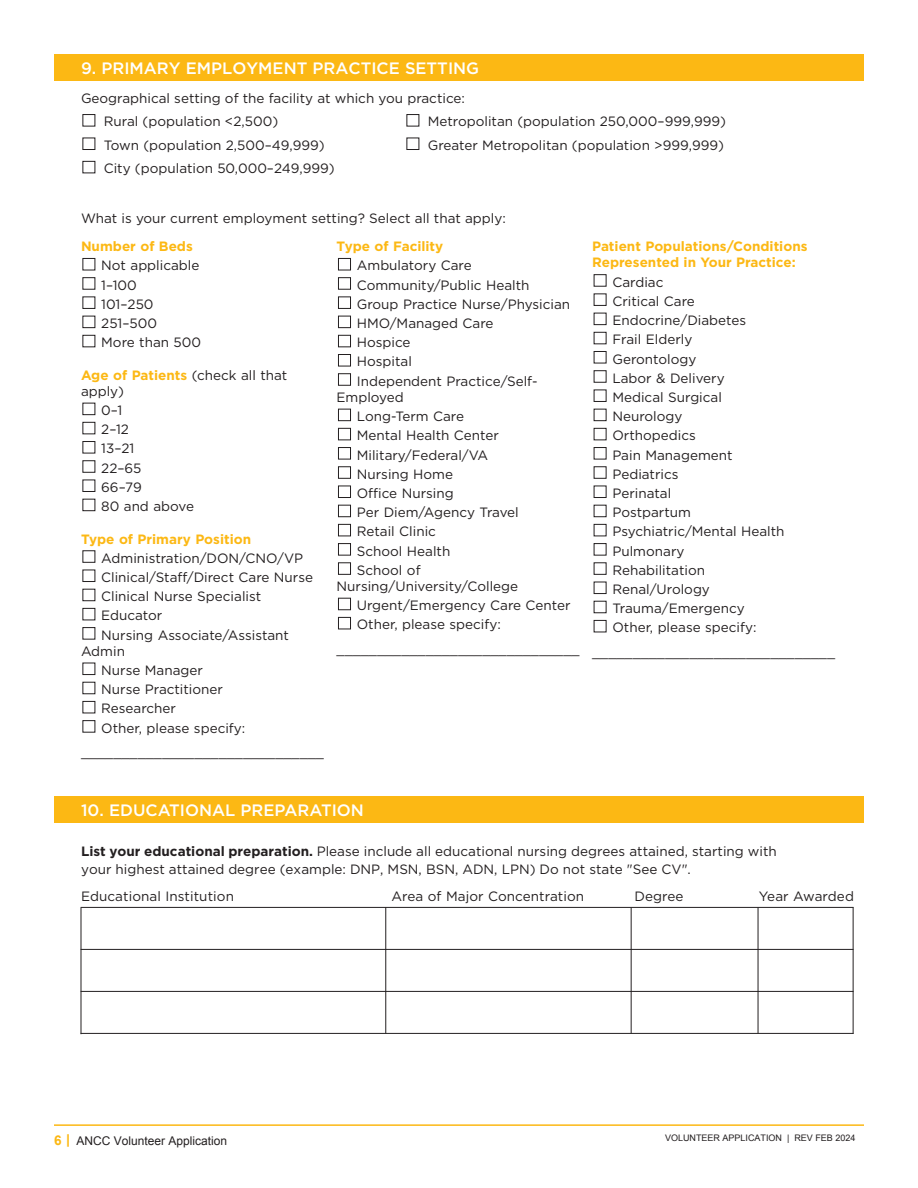
<style>
.page{position:relative;width:918px;height:1188px;background:#fff}
.page>*{position:absolute;margin:0;border:0;box-sizing:border-box;transform-origin:0 0}
.t1{font:500 16.5px "Gotham";color:#fff}
.t2{font:13.5px/19.2px "Gotham";color:#231f20}
.t3{font:700 13.5px/16.2px "Gotham";color:#fcb814}
.t4{font:12px "Arial";color:#231f20}
.t5{font:9px "Arial";color:#231f20}
.s1{font-weight:700;color:#fcb814}
.s2{font-weight:700}
.s3{font-weight:700;font-size:13.5px;color:#fcb814}
.s4{font-family:"Gotham";font-weight:700;font-size:13.5px;color:#fcb814}
.s5{font-style:inherit}
</style>
<div class="page">
<hr style="left:54px;top:1124px;width:810px;height:2px;background:#fcb814">
<div style="left:54px;top:54px;width:810px;height:27px;background:#fcb814"></div>
<div style="left:82px;top:114px;width:13px;height:12px;border:1px solid #231f20"></div>
<div style="left:82px;top:161px;width:13px;height:12px;border:1px solid #231f20"></div>
<div style="left:82px;top:138px;width:13px;height:12px;border:1px solid #231f20"></div>
<div style="left:406px;top:114px;width:13px;height:12px;border:1px solid #231f20"></div>
<div style="left:406px;top:138px;width:13px;height:12px;border:1px solid #231f20"></div>
<div style="left:594px;top:620px;width:12px;height:12px;border:1px solid #231f20"></div>
<div style="left:594px;top:601px;width:12px;height:12px;border:1px solid #231f20"></div>
<div style="left:594px;top:582px;width:12px;height:12px;border:1px solid #231f20"></div>
<div style="left:594px;top:543px;width:12px;height:13px;border:1px solid #231f20"></div>
<div style="left:594px;top:447px;width:12px;height:12px;border:1px solid #231f20"></div>
<div style="left:594px;top:313px;width:12px;height:12px;border:1px solid #231f20"></div>
<div style="left:594px;top:274px;width:12px;height:13px;border:1px solid #231f20"></div>
<div style="left:338px;top:617px;width:13px;height:12px;border:1px solid #231f20"></div>
<div style="left:338px;top:543px;width:13px;height:13px;border:1px solid #231f20"></div>
<div style="left:338px;top:505px;width:13px;height:12px;border:1px solid #231f20"></div>
<div style="left:338px;top:486px;width:13px;height:12px;border:1px solid #231f20"></div>
<div style="left:338px;top:466px;width:13px;height:13px;border:1px solid #231f20"></div>
<div style="left:338px;top:447px;width:13px;height:12px;border:1px solid #231f20"></div>
<div style="left:338px;top:428px;width:13px;height:12px;border:1px solid #231f20"></div>
<div style="left:338px;top:373px;width:13px;height:13px;border:1px solid #231f20"></div>
<div style="left:338px;top:354px;width:13px;height:12px;border:1px solid #231f20"></div>
<div style="left:338px;top:335px;width:13px;height:12px;border:1px solid #231f20"></div>
<div style="left:338px;top:316px;width:13px;height:12px;border:1px solid #231f20"></div>
<div style="left:338px;top:258px;width:13px;height:12px;border:1px solid #231f20"></div>
<div style="left:82px;top:480px;width:13px;height:12px;border:1px solid #231f20"></div>
<div style="left:82px;top:460px;width:13px;height:13px;border:1px solid #231f20"></div>
<div style="left:82px;top:441px;width:13px;height:12px;border:1px solid #231f20"></div>
<div style="left:82px;top:422px;width:13px;height:12px;border:1px solid #231f20"></div>
<div style="left:82px;top:403px;width:13px;height:12px;border:1px solid #231f20"></div>
<div style="left:82px;top:335px;width:13px;height:12px;border:1px solid #231f20"></div>
<div style="left:82px;top:316px;width:13px;height:12px;border:1px solid #231f20"></div>
<div style="left:82px;top:297px;width:13px;height:12px;border:1px solid #231f20"></div>
<div style="left:82px;top:277px;width:13px;height:13px;border:1px solid #231f20"></div>
<div style="left:82px;top:258px;width:13px;height:12px;border:1px solid #231f20"></div>
<div style="left:82px;top:550px;width:13px;height:13px;border:1px solid #231f20"></div>
<div style="left:82px;top:570px;width:13px;height:12px;border:1px solid #231f20"></div>
<div style="left:82px;top:589px;width:13px;height:12px;border:1px solid #231f20"></div>
<div style="left:82px;top:608px;width:13px;height:12px;border:1px solid #231f20"></div>
<div style="left:82px;top:663px;width:13px;height:12px;border:1px solid #231f20"></div>
<div style="left:82px;top:682px;width:13px;height:12px;border:1px solid #231f20"></div>
<div style="left:82px;top:701px;width:13px;height:12px;border:1px solid #231f20"></div>
<div style="left:338px;top:562px;width:13px;height:13px;border:1px solid #231f20"></div>
<div style="left:338px;top:277px;width:13px;height:13px;border:1px solid #231f20"></div>
<div style="left:338px;top:297px;width:13px;height:12px;border:1px solid #231f20"></div>
<div style="left:338px;top:409px;width:13px;height:12px;border:1px solid #231f20"></div>
<div style="left:594px;top:390px;width:12px;height:12px;border:1px solid #231f20"></div>
<div style="left:594px;top:409px;width:12px;height:12px;border:1px solid #231f20"></div>
<div style="left:594px;top:351px;width:12px;height:12px;border:1px solid #231f20"></div>
<div style="left:594px;top:428px;width:12px;height:12px;border:1px solid #231f20"></div>
<div style="left:594px;top:486px;width:12px;height:12px;border:1px solid #231f20"></div>
<div style="left:594px;top:505px;width:12px;height:12px;border:1px solid #231f20"></div>
<div style="left:594px;top:466px;width:12px;height:13px;border:1px solid #231f20"></div>
<div style="left:594px;top:332px;width:12px;height:12px;border:1px solid #231f20"></div>
<div style="left:594px;top:293px;width:12px;height:13px;border:1px solid #231f20"></div>
<div style="left:594px;top:562px;width:12px;height:13px;border:1px solid #231f20"></div>
<div style="left:594px;top:370px;width:12px;height:13px;border:1px solid #231f20"></div>
<div style="left:594px;top:524px;width:12px;height:12px;border:1px solid #231f20"></div>
<div style="left:338px;top:524px;width:13px;height:12px;border:1px solid #231f20"></div>
<div style="left:338px;top:598px;width:13px;height:12px;border:1px solid #231f20"></div>
<div style="left:82px;top:499px;width:13px;height:12px;border:1px solid #231f20"></div>
<div style="left:54px;top:796px;width:810px;height:28px;background:#fcb814"></div>
<hr style="left:81px;top:907px;width:773px;height:1px;background:#231f20">
<hr style="left:81px;top:949px;width:773px;height:1px;background:#231f20">
<hr style="left:81px;top:991px;width:773px;height:1px;background:#231f20">
<hr style="left:81px;top:1033px;width:773px;height:1px;background:#231f20">
<hr style="left:385px;top:907px;width:1px;height:126px;background:#231f20">
<hr style="left:631px;top:907px;width:1px;height:126px;background:#231f20">
<hr style="left:758px;top:907px;width:1px;height:126px;background:#231f20">
<hr style="left:853px;top:907px;width:1px;height:127px;background:#231f20">
<hr style="left:81px;top:908px;width:1px;height:126px;background:#231f20">
<p class="t1" style="left:81px;top:57px;width:400px">9. PRIMARY EMPLOYMENT PRACTICE SETTING</p>
<p class="t2" style="left:104px;top:88px;width:363px;line-height:23.4px;text-indent:-23px">Geographical setting of the facility at which you practice:<br>Rural (population &lt;2,500)</p>
<p class="t2" style="left:428px;top:113px;width:300px">Metropolitan (population 250,000–999,999)</p>
<p class="t2" style="left:104px;top:137px;width:222px">Town (population 2,500–49,999)</p>
<p class="t2" style="left:428px;top:137px;width:298px">Greater Metropolitan (population &gt;999,999)</p>
<p class="t2" style="left:104px;top:160px;width:232px">City (population 50,000–249,999)</p>
<p class="t2" style="left:81px;top:210px;width:426px">What is your current employment setting? Select all that apply:</p>
<p class="t3" style="left:81px;top:239px;width:113px">Number of Beds</p>
<p class="t2" style="left:101px;top:257px;width:101px">Not applicable<br>1–100<br>101–250<br>251–500<br>More than 500</p>
<p class="t2" style="left:81px;top:368px;width:208px;line-height:16.2px"><span class="s1">Age of Patients</span> (check all that apply)</p>
<p class="t2" style="left:101px;top:402px;width:94px">0–1<br>2–12<br>13–21<br>22–65<br>66–79<br>80 and above</p>
<p class="t3" style="left:81px;top:532px;width:172px">Type of Primary Position</p>
<p class="t2" style="left:101px;top:549px;width:213px">Administration/DON/CNO/VP<br>Clinical/Staff/Direct Care Nurse<br>Clinical Nurse Specialist<br>Educator<br>Nursing Associate/Assistant</p>
<p class="t2" style="left:101px;top:643px;width:146px;text-indent:-20px">Admin<br>Nurse Manager<br>Nurse Practitioner<br>Researcher<br>Other, please specify:</p>
<p class="t2" style="left:81px;top:744px;width:245px">______________________________</p>
<p class="t3" style="left:337px;top:239px;width:108px">Type of Facility</p>
<p class="t2" style="left:357px;top:257px;width:215px">Ambulatory Care<br>Community/Public Health<br>Group Practice Nurse/Physician<br>HMO/Managed Care<br>Hospice<br>Hospital<br>Independent Practice/Self-</p>
<p class="t2" style="left:357px;top:389px;width:163px;text-indent:-20px">Employed<br>Long-Term Care<br>Mental Health Center<br>Military/Federal/VA<br>Nursing Home<br>Office Nursing<br>Per Diem/Agency Travel<br>Retail Clinic<br>School Health<br>School of</p>
<p class="t2" style="left:357px;top:578px;width:215px;text-indent:-20px">Nursing/University/College<br>Urgent/Emergency Care Center<br>Other, please specify:</p>
<p class="t2" style="left:337px;top:641px;width:245px">______________________________</p>
<p class="t3" style="left:592px;top:240px;width:217px">Patient Populations/Conditions<br>Represented in Your Practice:</p>
<p class="t2" style="left:612px;top:273px;width:174px">Cardiac<br>Critical Care<br>Endocrine/Diabetes<br>Frail Elderly<br>Gerontology<br>Labor &amp; Delivery<br>Medical Surgical<br>Neurology<br>Orthopedics<br>Pain Management<br>Pediatrics<br>Perinatal<br>Postpartum<br>Psychiatric/Mental Health<br>Pulmonary<br>Rehabilitation<br>Renal/Urology<br>Trauma/Emergency<br>Other, please specify:</p>
<p class="t2" style="left:592px;top:644px;width:245px">______________________________</p>
<p class="t1" style="left:81px;top:799px;width:284px">10. EDUCATIONAL PREPARATION</p>
<p class="t2" style="left:81px;top:842px;width:697px;line-height:18px"><span class="s2">List your educational preparation.</span> Please include all educational nursing degrees attained, starting with your highest attained degree (example: DNP, MSN, BSN, ADN, LPN) Do not state "See CV".</p>
<p class="t2" style="left:81px;top:887px;width:155px">Educational Institution</p>
<p class="t2" style="left:392px;top:887px;width:194px">Area of Major Concentration</p>
<p class="t2" style="left:635px;top:887px;width:51px">Degree</p>
<p class="t2" style="left:759px;top:887px;width:97px">Year Awarded</p>
<p class="t4" style="left:54px;top:1133px;width:175px"><span class="s3">6</span> <span class="s4">|</span> ANCC Volunteer Application</p>
<p class="t5" style="left:665px;top:1132px;width:192px">VOLUNTEER APPLICATION | REV FEB <span class="s5">202</span>4</p>
</div>
